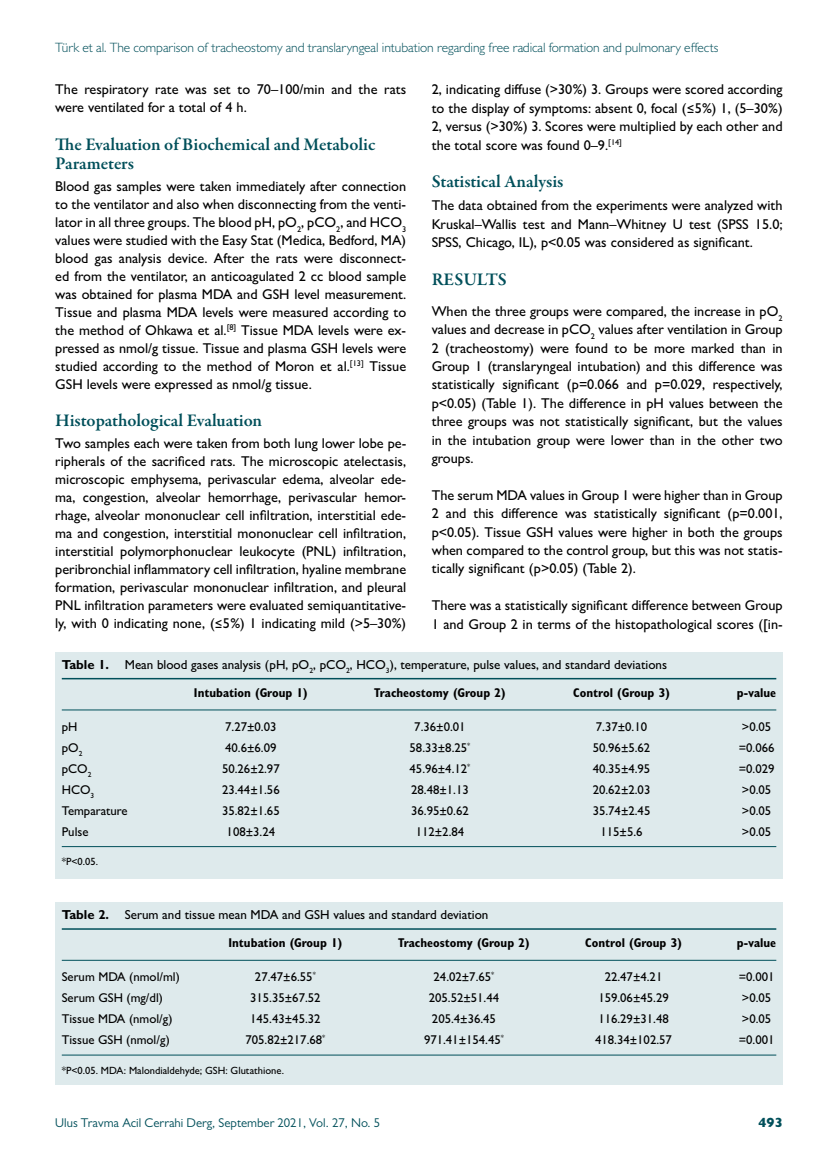
<style>
.page{position:relative;width:838px;height:1170px;background:#fff}
.page>*{position:absolute;margin:0;border:0;box-sizing:border-box;transform-origin:0 0}
.t1{font:600 18px/19px "Garamond Premr Pro";color:#004f5a}
.t2{font:500 14.25px/18px "Gill Sans MT Pro";color:#000;text-align:justify}
.t3{font:300 13.5px "Gill Sans MT Pro";letter-spacing:-.005em;color:#004f5a}
.t4{font:800 13.5px "Gill Sans MT Pro";color:#004f5a}
.t5{font:500 13.05px "Gill Sans MT Pro";color:#000}
.t6{font:500 12.75px "Gill Sans MT Pro";color:#000}
.t7{font:700 condensed 12.75px "Gill Sans MT Pro";color:#000}
.t8{font:12.75px "Gill Sans MT Pro";color:#004f5a}
.t9{font:500 10.5px "Gill Sans MT Pro";color:#000}
.s1{font-weight:700}
</style>
<div class="page">
<div style="left:55px;top:652px;width:727px;height:226px;background:#deeaec"></div>
<hr style="left:62px;top:678px;width:714px;height:1px;background:#004f5a">
<hr style="left:62px;top:709px;width:714px;height:1px;background:#004f5a">
<hr style="left:62px;top:846px;width:714px;height:1px;background:#004f5a">
<div style="left:55px;top:902px;width:727px;height:183px;background:#deeaec"></div>
<hr style="left:62px;top:928px;width:714px;height:1px;background:#004f5a">
<hr style="left:62px;top:959px;width:714px;height:1px;background:#004f5a">
<hr style="left:62px;top:1054px;width:714px;height:1px;background:#004f5a">
<p class="t3" style="left:55px;top:39px;width:664px">Türk et al. The comparison of tracheostomy and translaryngeal intubation regarding free radical formation and pulmonary effects</p>
<p class="t2" style="left:55px;top:81px;width:352px">The respiratory rate was set to 70–100/min and the rats were ventilated for a total of 4 h.</p>
<p class="t1" style="left:55px;top:135px;width:322px">The Evaluation of Biochemical and Metabolic<br>Parameters</p>
<p class="t2" style="left:55px;top:177px;width:352px">Blood gas samples were taken immediately after connection to the ventilator and also when disconnecting from the venti&shy;lator in all three groups. The blood pH, pO<sub>2</sub>, pCO<sub>2</sub>, and HCO<sub>3 </sub>values were studied with the Easy Stat (Medica, Bedford, MA) blood gas analysis device. After the rats were disconnect&shy;ed from the ventilator, an anticoagulated 2 cc blood sample was obtained for plasma MDA and GSH level measurement.<br>Tissue and plasma MDA levels were measured according to the method of Ohkawa et al.<sup>[8]</sup> Tissue MDA levels were ex&shy;pressed as nmol/g tissue. Tissue and plasma GSH levels were studied according to the method of Moron et al.<sup>[13]</sup> Tissue GSH levels were expressed as nmol/g tissue.</p>
<p class="t1" style="left:55px;top:411px;width:208px">Histopathological Evaluation</p>
<p class="t2" style="left:55px;top:434px;width:352px">Two samples each were taken from both lung lower lobe pe&shy;ripherals of the sacrificed rats. The microscopic atelectasis, microscopic emphysema, perivascular edema, alveolar ede&shy;ma, congestion, alveolar hemorrhage, perivascular hemor&shy;rhage, alveolar mononuclear cell infiltration, interstitial ede&shy;ma and congestion, interstitial mononuclear cell infiltration, interstitial polymorphonuclear leukocyte (PNL) infiltration, peribronchial inflammatory cell infiltration, hyaline membrane formation, perivascular mononuclear infiltration, and pleural PNL infiltration parameters were evaluated semiquantitative&shy;ly, with 0 indicating none, (≤5%) 1 indicating mild (&gt;5–30%)</p>
<p class="t2" style="left:432px;top:80px;width:352px;line-height:18.5px">2, indicating diffuse (&gt;30%) 3. Groups were scored according to the display of symptoms: absent 0, focal (≤5%) 1, (5–30%)<br>2, versus (&gt;30%) 3. Scores were multiplied by each other and the total score was found 0–9.<sup>[14]</sup></p>
<p class="t1" style="left:432px;top:173px;width:133px">Statistical Analysis</p>
<p class="t2" style="left:432px;top:196px;width:352px;line-height:18.5px">The data obtained from the experiments were analyzed with Kruskal–Wallis test and Mann–Whitney U test (SPSS 15.0; SPSS, Chicago, IL), p&lt;0.05 was considered as significant.</p>
<p class="t1" style="left:432px;top:270px;width:77px">RESULTS</p>
<p class="t2" style="left:432px;top:302px;width:352px;line-height:18.5px">When the three groups were compared, the increase in pO<sub>2 </sub>values and decrease in pCO<sub>2</sub> values after ventilation in Group 2 (tracheostomy) were found to be more marked than in Group 1 (translaryngeal intubation) and this difference was statistically significant (p=0.066 and p=0.029, respectively, p&lt;0.05) (Table 1). The difference in pH values between the three groups was not statistically significant, but the values in the intubation group were lower than in the other two groups.</p>
<p class="t2" style="left:432px;top:485px;width:352px;line-height:18.5px">The serum MDA values in Group 1 were higher than in Group 2 and this difference was statistically significant (p=0.001, p&lt;0.05). Tissue GSH values were higher in both the groups when compared to the control group, but this was not statis&shy;tically significant (p&gt;0.05) (Table 2).</p>
<p class="t2" style="left:432px;top:596px;width:352px;line-height:18.5px">There was a statistically significant difference between Group<br>1 and Group 2 in terms of the histopathological scores ([in-</p>
<p class="t5" style="left:62px;top:656px;width:607px"><span class="s1">Table 1.</span> Mean blood gases analysis (pH, pO<sub>2</sub>, pCO<sub>2</sub>, HCO<sub>3</sub>), temperature, pulse values, and standard deviations</p>
<p class="t7" style="left:194px;top:685px;width:115px">Intubation (Group 1)</p>
<p class="t7" style="left:374px;top:685px;width:133px">Tracheostomy (Group 2)</p>
<p class="t7" style="left:573px;top:685px;width:98px">Control (Group 3)</p>
<p class="t7" style="left:737px;top:685px;width:41px">p-value</p>
<p class="t6" style="left:62px;top:719px;width:17px">pH</p>
<p class="t6" style="left:225px;top:719px;width:53px">7.27±0.03</p>
<p class="t6" style="left:414px;top:719px;width:53px">7.36±0.01</p>
<p class="t6" style="left:596px;top:719px;width:53px">7.37±0.10</p>
<p class="t6" style="left:742px;top:719px;width:31px">&gt;0.05</p>
<p class="t6" style="left:62px;top:740px;width:22px">pO<sub>2</sub></p>
<p class="t6" style="left:225px;top:739px;width:53px">40.6±6.09</p>
<p class="t6" style="left:409px;top:739px;width:62px">58.33±8.25<sup>*</sup></p>
<p class="t6" style="left:592px;top:739px;width:59px">50.96±5.62</p>
<p class="t6" style="left:738px;top:739px;width:37px">=0.066</p>
<p class="t6" style="left:62px;top:760px;width:31px">pCO<sub>2</sub></p>
<p class="t6" style="left:222px;top:760px;width:59px">50.26±2.97</p>
<p class="t6" style="left:409px;top:760px;width:62px">45.96±4.12<sup>*</sup></p>
<p class="t6" style="left:592px;top:760px;width:59px">40.35±4.95</p>
<p class="t6" style="left:738px;top:760px;width:37px">=0.029</p>
<p class="t6" style="left:62px;top:781px;width:34px">HCO<sub>3</sub></p>
<p class="t6" style="left:222px;top:781px;width:59px">23.44±1.56</p>
<p class="t6" style="left:411px;top:781px;width:59px">28.48±1.13</p>
<p class="t6" style="left:592px;top:781px;width:59px">20.62±2.03</p>
<p class="t6" style="left:742px;top:781px;width:31px">&gt;0.05</p>
<p class="t6" style="left:62px;top:802px;width:67px">Temparature</p>
<p class="t6" style="left:222px;top:802px;width:59px">35.82±1.65</p>
<p class="t6" style="left:411px;top:802px;width:59px">36.95±0.62</p>
<p class="t6" style="left:592px;top:802px;width:59px">35.74±2.45</p>
<p class="t6" style="left:742px;top:802px;width:31px">&gt;0.05</p>
<p class="t6" style="left:62px;top:823px;width:28px">Pulse</p>
<p class="t6" style="left:227px;top:823px;width:50px">108±3.24</p>
<p class="t6" style="left:416px;top:823px;width:50px">112±2.84</p>
<p class="t6" style="left:600px;top:823px;width:44px">115±5.6</p>
<p class="t6" style="left:742px;top:823px;width:31px">&gt;0.05</p>
<p class="t9" style="left:62px;top:855px;width:38px">*P&lt;0.05.</p>
<p class="t5" style="left:62px;top:907px;width:428px"><span class="s1">Table 2.</span> Serum and tissue mean MDA and GSH values and standard deviation</p>
<p class="t7" style="left:228px;top:935px;width:115px">Intubation (Group 1)</p>
<p class="t7" style="left:398px;top:935px;width:133px">Tracheostomy (Group 2)</p>
<p class="t7" style="left:585px;top:935px;width:98px">Control (Group 3)</p>
<p class="t7" style="left:737px;top:935px;width:41px">p-value</p>
<p class="t6" style="left:62px;top:969px;width:119px">Serum MDA (nmol/ml)</p>
<p class="t6" style="left:255px;top:969px;width:62px">27.47±6.55<sup>*</sup></p>
<p class="t6" style="left:433px;top:969px;width:62px">24.02±7.65<sup>*</sup></p>
<p class="t6" style="left:604px;top:969px;width:59px">22.47±4.21</p>
<p class="t6" style="left:738px;top:969px;width:37px">=0.001</p>
<p class="t6" style="left:62px;top:990px;width:103px">Serum GSH (mg/dl)</p>
<p class="t6" style="left:250px;top:990px;width:72px">315.35±67.52</p>
<p class="t6" style="left:429px;top:990px;width:72px">205.52±51.44</p>
<p class="t6" style="left:598px;top:990px;width:72px">159.06±45.29</p>
<p class="t6" style="left:742px;top:990px;width:31px">&gt;0.05</p>
<p class="t6" style="left:62px;top:1011px;width:112px">Tissue MDA (nmol/g)</p>
<p class="t6" style="left:250px;top:1011px;width:72px">145.43±45.32</p>
<p class="t6" style="left:432px;top:1011px;width:66px">205.4±36.45</p>
<p class="t6" style="left:598px;top:1011px;width:72px">116.29±31.48</p>
<p class="t6" style="left:742px;top:1011px;width:31px">&gt;0.05</p>
<p class="t6" style="left:62px;top:1032px;width:110px">Tissue GSH (nmol/g)</p>
<p class="t6" style="left:245px;top:1032px;width:81px">705.82±217.68<sup>*</sup></p>
<p class="t6" style="left:424px;top:1032px;width:81px">971.41±154.45<sup>*</sup></p>
<p class="t6" style="left:595px;top:1032px;width:78px">418.34±102.57</p>
<p class="t6" style="left:738px;top:1032px;width:37px">=0.001</p>
<p class="t9" style="left:62px;top:1063px;width:224px">*P&lt;0.05. MDA: Malondialdehyde; GSH: Glutathione.</p>
<p class="t8" style="left:55px;top:1115px;width:326px">Ulus Travma Acil Cerrahi Derg, September 2021, Vol. 27, No. 5</p>
<p class="t4" style="left:758px;top:1114px;width:26px">493</p>
</div>
